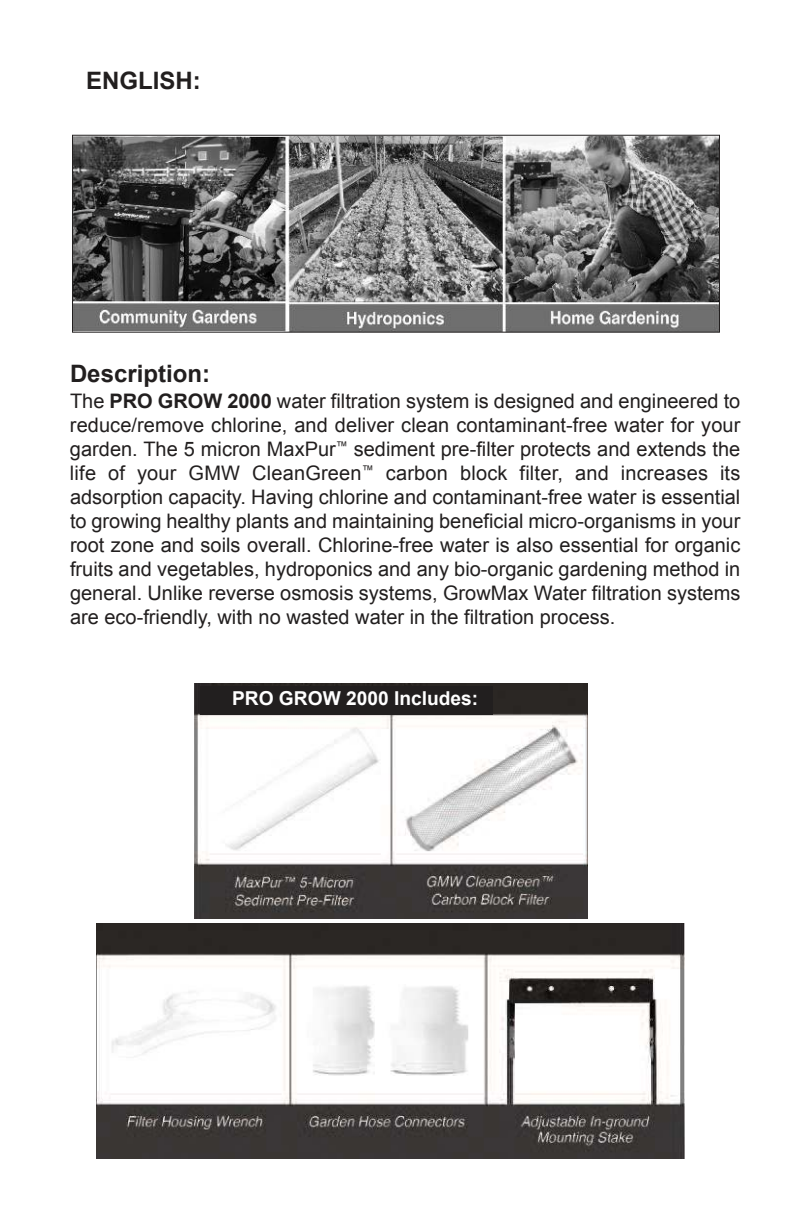
<style>
.page{position:relative;width:792px;height:1224px;background:#fff}
.page>*{position:absolute;margin:0;border:0;box-sizing:border-box;transform-origin:0 0}
.t1{font:700 24px "Arial";color:#221f1f}
.t2{font:20px/24px "Arial";color:#221f1f;text-align:justify}
.t3{font:700 19.2px "Arial";color:#fff}
.s1{font-weight:700}
</style>
<div class="page">
<img style="left:74px;top:137px;width:644px;height:194px">
<div style="left:72px;top:135px;width:648px;height:198px;border:1px solid #221f1f"></div>
<img style="left:194px;top:683px;width:394px;height:235px">
<img style="left:96px;top:924px;width:588px;height:234px">
<div style="left:200px;top:686px;width:293px;height:28px;background:#221f1f"></div>
<p class="t1" style="left:86px;top:72px;width:116px">ENGLISH:</p>
<p class="t1" style="left:70px;top:365px;width:142px">Description:</p>
<p class="t2" style="left:70px;top:391px;width:672px">The <span class="s1">PRO GROW 2000</span> water filtration system is designed and engineered to reduce/remove chlorine, and deliver clean contaminant-free water for your garden. The 5 micron MaxPur<sup>™</sup> sediment pre-filter protects and extends the life of your GMW CleanGreen<sup>™</sup> carbon block filter, and increases its adsorption capacity. Having chlorine and contaminant-free water is essential to growing healthy plants and maintaining beneficial micro-organisms in your root zone and soils overall. Chlorine-free water is also essential for organic fruits and vegetables, hydroponics and any bio-organic gardening method in general. Unlike reverse osmosis systems, GrowMax Water filtration systems are eco-friendly, with no wasted water in the filtration process.</p>
<p class="t3" style="left:232px;top:691px;width:248px">PRO GROW 2000 Includes:</p>
</div>
